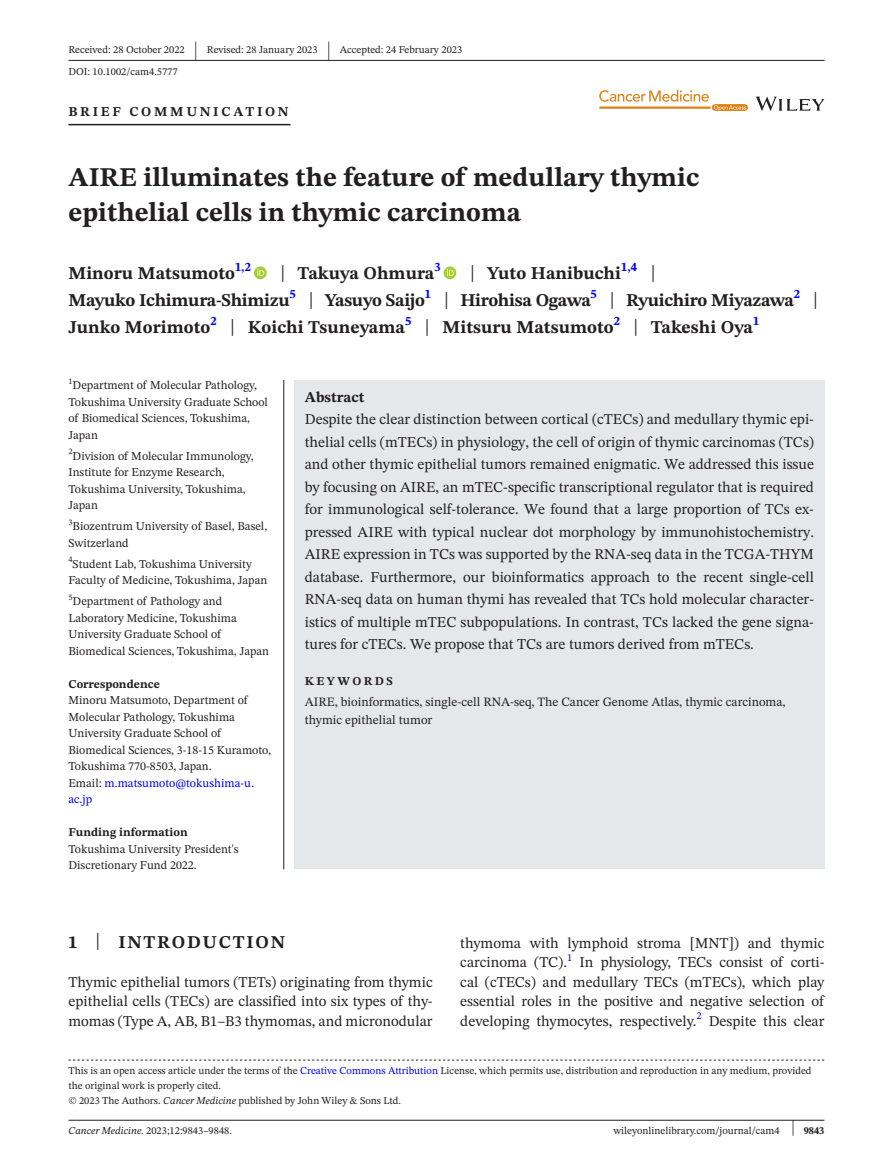
<style>
.page{position:relative;width:893px;height:1174px;background:#fff}
.page>*{position:absolute;margin:0;border:0;box-sizing:border-box;transform-origin:0 0}
.t1{font:700 27px/34.5px "STIX Two Text";color:#231f20}
.t2{font:25.65px "STIX Two Text";color:#231f20;scale:.49 1}
.t3{font:700 18px/27px "STIX Two Text";letter-spacing:-.02em;color:#231f20}
.t4{font:700 18px "STIX Two Text";color:#231f20}
.t5{font:700 18px "STIX Two Text";letter-spacing:.1em;color:#231f20}
.t6{font:15px/22.5px "STIX Two Text";color:#231f20;text-align:justify}
.t7{font:700 15px "STIX Two Text";color:#231f20}
.t8{font:700 13.5px "STIX Two Text";letter-spacing:.2em;color:#231f20}
.t9{font:12.75px/17.2px "STIX Two Text";color:#231f20}
.t10{font:12px/16.5px "STIX Two Text";color:#231f20}
.t11{font:700 12px "STIX Two Text";color:#231f20}
.t12{font:700 12px "STIX Two Text";letter-spacing:.2em;color:#231f20}
.t13{font:10.5px/15px "STIX Two Text";color:#231f20}
.t14{font:10.5px "STIX Two Text";color:#00f}
.t15{font:8.4px "STIX Two Text";color:#231f20}
.s1{font-weight:400;font-size:23.4px}
.s2{color:#00f}
.s3{font-weight:400;font-size:23.7px}
.s4{font-style:italic}
.s5{font-size:22.2px}
.s6{font-weight:700}
</style>
<div class="page">
<hr style="left:68px;top:1119px;width:756px;height:1px;background:#231f20">
<svg style="left:756px;top:97px;width:68px;height:14px"></svg>
<svg style="left:599px;top:90px;width:149px;height:21px"></svg>
<hr style="left:68px;top:60px;width:756px;height:1px;background:#231f20">
<hr style="left:68px;top:124px;width:222px;height:1px;background:#231f20">
<svg style="left:254px;top:266px;width:13px;height:13px"></svg>
<svg style="left:257px;top:269px;width:7px;height:7px"></svg>
<div style="left:444px;top:266px;width:12px;height:13px;background:#a5cd39;border-radius:50%"></div>
<svg style="left:447px;top:269px;width:7px;height:7px"></svg>
<svg style="left:68px;top:1059px;width:756px;height:1px"></svg>
<hr style="left:283px;top:380px;width:1px;height:489px;background:#231f20">
<div style="left:294px;top:380px;width:530px;height:354px;background:#e6e7e9"></div>
<div style="left:294px;top:733px;width:530px;height:136px;background:#e6e7e9"></div>
<p class="t13" style="left:68px;top:42px;width:118px">Received: 28 October 2022</p>
<h2 class="t2" style="left:194px;top:32px;width:8px">|</h2>
<p class="t13" style="left:207px;top:42px;width:112px">Revised: 28 January 2023</p>
<h2 class="t2" style="left:327px;top:32px;width:8px">|</h2>
<p class="t13" style="left:340px;top:42px;width:124px">Accepted: 24 February 2023</p>
<p class="t13" style="left:68px;top:64px;width:111px">DOI: 10.1002/cam4.5777</p>
<p class="t8" style="left:68px;top:101px;width:222px">BRIEF COMMUNICATION</p>
<h1 class="t1" style="left:68px;top:161px;width:632px">AIRE illuminates the feature of medullary thymic epithelial cells in thymic carcinoma</h1>
<p class="t4" style="left:68px;top:260px;width:184px">Minoru Matsumoto<sup>1,2</sup></p>
<p class="t4" style="left:280px;top:260px;width:162px"><span class="s1">|</span> Takuya Ohmura<sup>3</sup></p>
<p class="t3" style="left:68px;top:260px;width:751px;text-indent:402px"><span class="s1">|</span> Yuto Hanibuchi<sup>1,4</sup> <span class="s1">|<br></span>Mayuko Ichimura-Shimizu<sup>5</sup> <span class="s1">|</span> Yasuyo Saijo<sup>1</sup> <span class="s1">|</span> Hirohisa Ogawa<sup>5</sup> <span class="s1">|</span> Ryuichiro Miyazawa<sup>2</sup> <span class="s1">|<br></span>Junko Morimoto<sup>2</sup> <span class="s1">|</span> Koichi Tsuneyama<sup>5</sup> <span class="s1">|</span> Mitsuru Matsumoto<sup>2</sup> <span class="s1">|</span> Takeshi Oya<sup>1</sup></p>
<p class="t15" style="left:68px;top:375px;width:6px">1</p>
<p class="t10" style="left:68px;top:377px;width:201px;text-indent:4px">Department of Molecular Pathology,<br>Tokushima University Graduate School of Biomedical Sciences, Tokushima,<br>Japan</p>
<p class="t10" style="left:68px;top:447px;width:187px"><sup>2</sup>Division of Molecular Immunology,<br>Institute for Enzyme Research,<br>Tokushima University, Tokushima,<br>Japan</p>
<p class="t10" style="left:68px;top:518px;width:200px"><sup>3</sup>Biozentrum University of Basel, Basel,<br>Switzerland</p>
<p class="t10" style="left:68px;top:555px;width:200px"><sup>4</sup>Student Lab, Tokushima University<br>Faculty of Medicine, Tokushima, Japan</p>
<p class="t10" style="left:68px;top:593px;width:202px"><sup>5</sup>Department of Pathology and Laboratory Medicine, Tokushima University Graduate School of Biomedical Sciences, Tokushima, Japan</p>
<p class="t11" style="left:68px;top:675px;width:93px">Correspondence</p>
<p class="t10" style="left:68px;top:692px;width:204px">Minoru Matsumoto, Department of<br>Molecular Pathology, Tokushima<br>University Graduate School of<br>Biomedical Sciences, 3-18-15 Kuramoto,<br>Tokushima 770-8503, Japan.<br>Email: <span class="s2">m.matsumoto@tokushima-u. ac.jp</span></p>
<p class="t11" style="left:68px;top:823px;width:121px">Funding information</p>
<p class="t10" style="left:68px;top:840px;width:172px">Tokushima University President's<br>Discretionary Fund 2022.</p>
<p class="t7" style="left:305px;top:386px;width:61px">Abstract</p>
<p class="t6" style="left:305px;top:408px;width:511px">Despite the clear distinction between cortical (cTECs) and medullary thymic epi&shy;thelial cells (mTECs) in physiology, the cell of origin of thymic carcinomas (TCs) and other thymic epithelial tumors remained enigmatic. We addressed this issue by focusing on AIRE, an mTEC-specific transcriptional regulator that is required for immunological self-tolerance. We found that a large proportion of TCs ex&shy;pressed AIRE with typical nuclear dot morphology by immunohistochemistry.<br>AIRE expression in TCs was supported by the RNA-seq data in the TCGA-THYM database. Furthermore, our bioinformatics approach to the recent single-cell RNA-seq data on human thymi has revealed that TCs hold molecular character&shy;istics of multiple mTEC subpopulations. In contrast, TCs lacked the gene signa&shy;tures for cTECs. We propose that TCs are tumors derived from mTECs.</p>
<p class="t12" style="left:305px;top:673px;width:90px">KEYWORDS</p>
<p class="t9" style="left:305px;top:693px;width:482px">AIRE, bioinformatics, single-cell RNA-seq, The Cancer Genome Atlas, thymic carcinoma, thymic epithelial tumor</p>
<p class="t5" style="left:68px;top:929px;width:218px">1 <span class="s3">|</span> INTRODUCTION</p>
<p class="t6" style="left:68px;top:972px;width:366px;line-height:19.5px">Thymic epithelial tumors (TETs) originating from thymic epithelial cells (TECs) are classified into six types of thy&shy;momas (Type A, AB, B1–B3 thymomas, and micronodular</p>
<p class="t6" style="left:460px;top:933px;width:366px;line-height:19.5px">thymoma with lymphoid stroma [MNT]) and thymic carcinoma (TC).</p>
<p class="t14" style="left:567px;top:949px;width:7px">1</p>
<p class="t6" style="left:460px;top:952px;width:366px;line-height:19.5px;text-indent:119px">In physiology, TECs consist of corti&shy;cal (cTECs) and medullary TECs (mTECs), which play essential roles in the positive and negative selection of developing thymocytes, respectively.</p>
<p class="t14" style="left:697px;top:1008px;width:7px">2</p>
<p class="t6" style="left:709px;top:1009px;width:117px">Despite this clear</p>
<p class="t13" style="left:68px;top:1063px;width:745px">This is an open access article under the terms of the <span class="s2">Creative Commons Attribution</span> License, which permits use, distribution and reproduction in any medium, provided the original work is properly cited.<br>© 2023 The Authors. <span class="s4">Cancer Medicine</span> published by John Wiley &amp; Sons Ltd.</p>
<p class="t13" style="left:68px;top:1123px;width:165px"><span class="s4">Cancer Medicine.</span> 2023;12:9843–9848.</p>
<p class="t13" style="left:613px;top:1123px;width:213px">wileyonlinelibrary.com/journal/cam4 <span class="s5">|</span> <span class="s6">9843</span></p>
</div>
